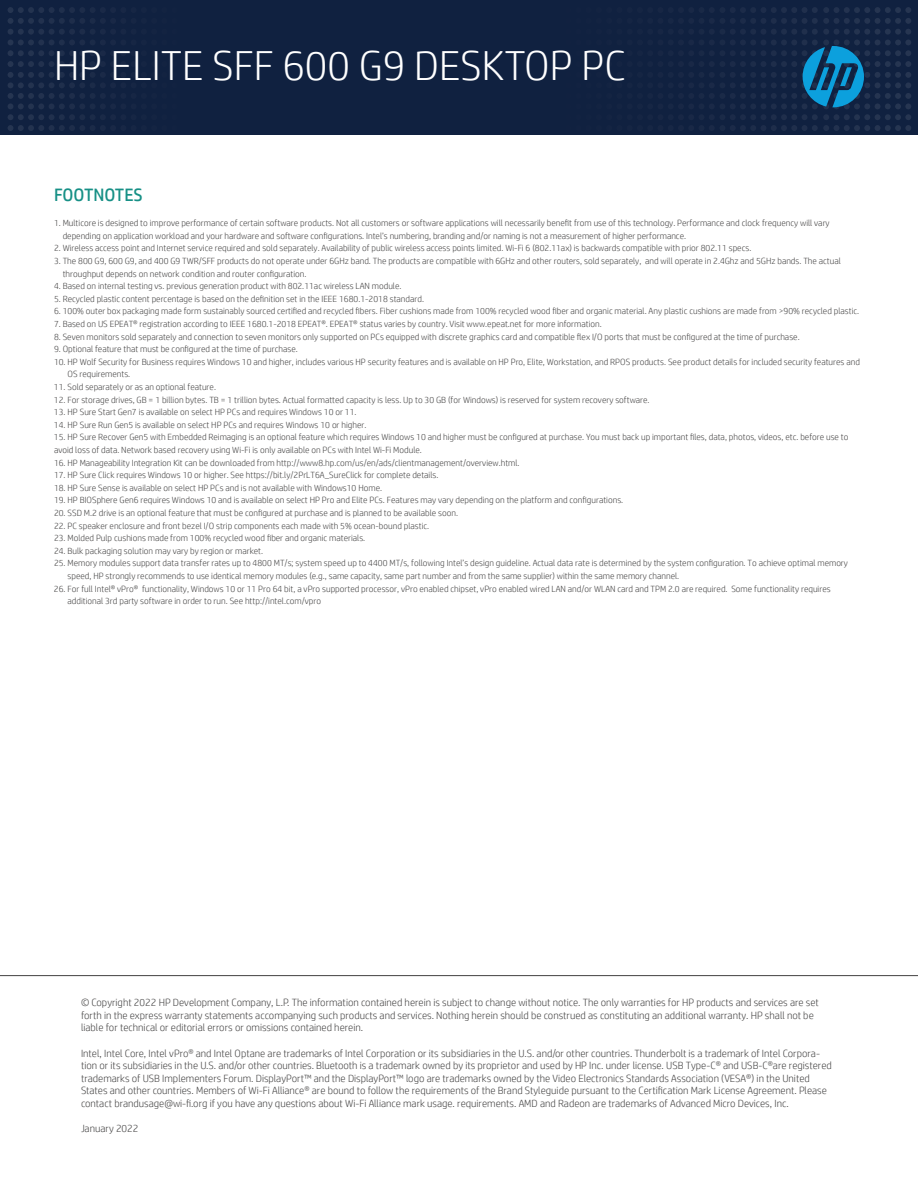
<style>
.page{position:relative;width:918px;height:1188px;background:#fff}
.page>*{position:absolute;margin:0;border:0;box-sizing:border-box;transform-origin:0 0}
.t1{font:300 42px "HP Simplified";color:#fff}
.t2{font:18px "HP Simplified";color:#179086}
.t3{font:300 10.5px/12.6px "HP Simplified";color:#434242}
.t4{font:300 9px/12.6px "HP Simplified";color:#434242}
</style>
<div class="page">
<hr style="left:0;top:975px;width:918px;height:1px;background:#434242">
<div style="left:0;top:0;width:918px;height:135px;background:#102140"></div>
<svg style="left:895px;top:7px;width:16px;height:124px"></svg>
<svg style="left:803px;top:46px;width:61px;height:61px"></svg>
<h1 class="t1" style="left:54px;top:42px;width:573px">HP ELITE SFF 600 G9 DESKTOP PC</h1>
<h2 class="t2" style="left:54px;top:184px;width:90px">FOOTNOTES</h2>
<p class="t4" style="left:63px;top:217px;width:769px;text-indent:-9px">1. Multicore is designed to improve performance of certain software products. Not all customers or software applications will necessarily benefit from use of this technology. Performance and clock frequency will vary depending on application workload and your hardware and software configurations. Intel’s numbering, branding and/or naming is not a measurement of higher performance.</p>
<p class="t4" style="left:54px;top:242px;width:699px">2. Wireless access point and Internet service required and sold separately. Availability of public wireless access points limited. Wi-Fi 6 (802.11ax) is backwards compatible with prior 802.11 specs.</p>
<p class="t4" style="left:63px;top:254px;width:780px;text-indent:-9px">3. The 800 G9, 600 G9, and 400 G9 TWR/SFF products do not operate under 6GHz band. The products are compatible with 6GHz and other routers, sold separately, and will operate in 2.4Ghz and 5GHz bands. The actual throughput depends on network condition and router configuration.</p>
<p class="t4" style="left:54px;top:280px;width:349px">4. Based on internal testing vs. previous generation product with 802.11ac wireless LAN module.</p>
<p class="t4" style="left:54px;top:292px;width:372px">5. Recycled plastic content percentage is based on the definition set in the IEEE 1680.1-2018 standard.</p>
<p class="t4" style="left:54px;top:305px;width:807px">6. 100% outer box packaging made form sustainably sourced certified and recycled fibers. Fiber cushions made from 100% recycled wood fiber and organic material. Any plastic cushions are made from &gt;90% recycled plastic.</p>
<p class="t4" style="left:54px;top:317px;width:549px">7. Based on US EPEAT® registration according to IEEE 1680.1-2018 EPEAT®. EPEAT® status varies by country. Visit www.epeat.net for more information.</p>
<p class="t4" style="left:54px;top:330px;width:747px">8. Seven monitors sold separately and connection to seven monitors only supported on PCs equipped with discrete graphics card and compatible flex I/O ports that must be configured at the time of purchase.</p>
<p class="t4" style="left:54px;top:343px;width:245px">9. Optional feature that must be configured at the time of purchase.</p>
<p class="t4" style="left:68px;top:355px;width:794px;text-indent:-14px">10. HP Wolf Security for Business requires Windows 10 and higher, includes various HP security features and is available on HP Pro, Elite, Workstation, and RPOS products. See product details for included security features and<br>OS requirements.</p>
<p class="t4" style="left:54px;top:380px;width:164px">11. Sold separately or as an optional feature.</p>
<p class="t4" style="left:54px;top:393px;width:597px">12. For storage drives, GB = 1 billion bytes. TB = 1 trillion bytes. Actual formatted capacity is less. Up to 30 GB (for Windows) is reserved for system recovery software.</p>
<p class="t4" style="left:54px;top:406px;width:304px">13. HP Sure Start Gen7 is available on select HP PCs and requires Windows 10 or 11.</p>
<p class="t4" style="left:54px;top:418px;width:314px">14. HP Sure Run Gen5 is available on select HP PCs and requires Windows 10 or higher.</p>
<p class="t4" style="left:54px;top:431px;width:796px">15. HP Sure Recover Gen5 with Embedded Reimaging is an optional feature which requires Windows 10 and higher must be configured at purchase. You must back up important files, data, photos, videos, etc. before use to avoid loss of data. Network based recovery using Wi-Fi is only available on PCs with Intel Wi-Fi Module.</p>
<p class="t4" style="left:54px;top:456px;width:467px">16. HP Manageability Integration Kit can be downloaded from http://www8.hp.com/us/en/ads/clientmanagement/overview.html.</p>
<p class="t4" style="left:54px;top:469px;width:386px">17. HP Sure Click requires Windows 10 or higher. See https://bit.ly/2PrLT6A_SureClick for complete details.</p>
<p class="t4" style="left:54px;top:481px;width:330px">18. HP Sure Sense is available on select HP PCs and is not available with Windows10 Home.</p>
<p class="t4" style="left:54px;top:494px;width:571px">19. HP BIOSphere Gen6 requires Windows 10 and is available on select HP Pro and Elite PCs. Features may vary depending on the platform and configurations.</p>
<p class="t4" style="left:54px;top:506px;width:406px">20. SSD M.2 drive is an optional feature that must be configured at purchase and is planned to be available soon.</p>
<p class="t4" style="left:54px;top:519px;width:377px">22. PC speaker enclosure and front bezel I/O strip components each made with 5% ocean-bound plastic.</p>
<p class="t4" style="left:54px;top:532px;width:313px">23. Molded Pulp cushions made from 100% recycled wood fiber and organic materials.</p>
<p class="t4" style="left:54px;top:544px;width:211px">24. Bulk packaging solution may vary by region or market.</p>
<p class="t4" style="left:68px;top:557px;width:782px;text-indent:-14px">25. Memory modules support data transfer rates up to 4800 MT/s; system speed up to 4400 MT/s, following Intel’s design guideline. Actual data rate is determined by the system configuration. To achieve optimal memory speed, HP strongly recommends to use identical memory modules (e.g., same capacity, same part number and from the same supplier) within the same memory channel.</p>
<p class="t4" style="left:68px;top:582px;width:765px;text-indent:-14px">26. For full Intel® vPro® functionality, Windows 10 or 11 Pro 64 bit, a vPro supported processor, vPro enabled chipset, vPro enabled wired LAN and/or WLAN card and TPM 2.0 are required. Some functionality requires additional 3rd party software in order to run. See http://intel.com/vpro</p>
<p class="t3" style="left:81px;top:996px;width:740px">© Copyright 2022 HP Development Company, L.P. The information contained herein is subject to change without notice. The only warranties for HP products and services are set forth in the express warranty statements accompanying such products and services. Nothing herein should be construed as constituting an additional warranty. HP shall not be liable for technical or editorial errors or omissions contained herein.</p>
<p class="t3" style="left:81px;top:1047px;width:752px">Intel, Intel Core, Intel vPro® and Intel Optane are trademarks of Intel Corporation or its subsidiaries in the U.S. and/or other countries. Thunderbolt is a trademark of Intel Corpora&shy;tion or its subsidiaries in the U.S. and/or other countries. Bluetooth is a trademark owned by its proprietor and used by HP Inc. under license. USB Type-C® and USB-C®are registered trademarks of USB Implementers Forum. DisplayPort™ and the DisplayPort™ logo are trademarks owned by the Video Electronics Standards Association (VESA®) in the United States and other countries. Members of Wi-Fi Alliance® are bound to follow the requirements of the Brand Styleguide pursuant to the Certification Mark License Agreement. Please contact brandusage@wi-fi.org if you have any questions about Wi-Fi Alliance mark usage. requirements. AMD and Radeon are trademarks of Advanced Micro Devices, Inc.</p>
<p class="t3" style="left:81px;top:1122px;width:59px">January 2022</p>
</div>
